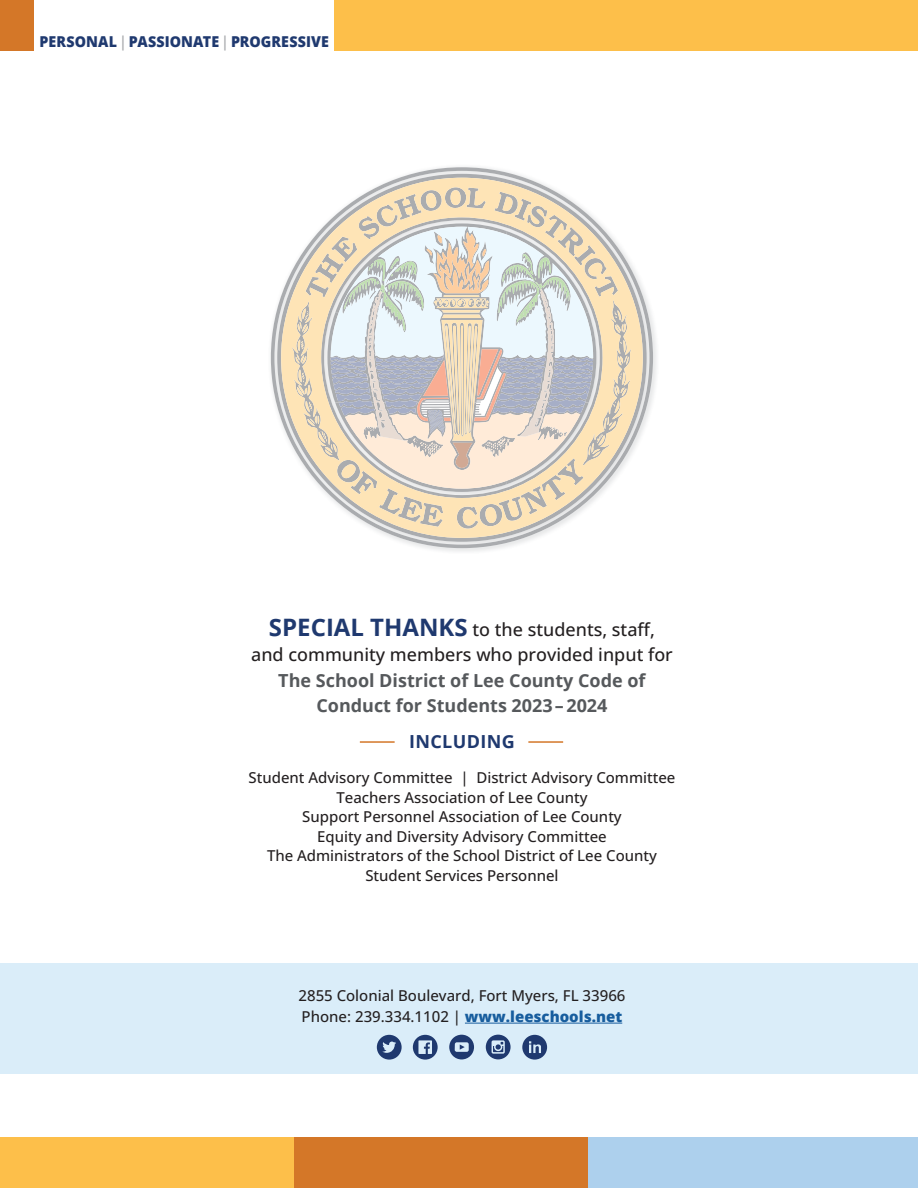
<style>
.page{position:relative;width:918px;height:1188px;background:#fff}
.page>*{position:absolute;margin:0;border:0;box-sizing:border-box;transform-origin:0 0}
.t1{font:500 18px/25.5px "Open Sans";color:#231f20;text-align:center}
.t2{font:700 18px/25.5px "Open Sans";color:#56595c;text-align:center}
.t3{font:700 18px "Open Sans";letter-spacing:.02em;color:#1f396f}
.t4{font:500 15px/19.5px "Open Sans";color:#231f20}
.t5{font:800 15px "Open Sans";letter-spacing:.01em;color:#1f396f;scale:.95 1}
.s1{font-weight:600;color:#a8aaad}
.s2{font-weight:700;font-size:24px;color:#1f396f}
.s3{font-weight:800;color:#175d9e}
</style>
<div class="page">
<div style="left:0;top:963px;width:918px;height:111px;background:#daedf9"></div>
<div style="left:0;top:1137px;width:294px;height:51px;background:#fdbf4a"></div>
<div style="left:294px;top:1137px;width:295px;height:51px;background:#d47728"></div>
<div style="left:589px;top:1137px;width:329px;height:51px;background:#add0ed"></div>
<svg style="left:271px;top:167px;width:382px;height:381px"></svg>
<svg style="left:281px;top:178px;width:362px;height:360px"></svg>
<svg style="left:292px;top:223px;width:339px;height:306px;background:#e0d8cc"></svg>
<hr style="left:465px;top:1023px;width:157px;height:1px;background:#175d9e">
<div style="left:335px;top:0;width:583px;height:50px;background:#fdbf4a"></div>
<div style="left:0;top:0;width:34px;height:50px;background:#d47728"></div>
<svg style="left:449px;top:1035px;width:25px;height:24px"></svg>
<svg style="left:377px;top:1035px;width:25px;height:25px"></svg>
<svg style="left:413px;top:1035px;width:25px;height:25px"></svg>
<svg style="left:486px;top:1035px;width:25px;height:24px"></svg>
<svg style="left:522px;top:1035px;width:25px;height:25px"></svg>
<hr style="left:360px;top:741px;width:35px;height:2px;background:#d47728">
<hr style="left:528px;top:741px;width:35px;height:2px;background:#d47728">
<p class="t5" style="left:40px;top:31px;width:306px">PERSONAL <span class="s1">|</span>PASSIONATE <span class="s1">|</span> PROGRESSIVE</p>
<p class="t1" style="left:251px;top:616px;width:423px"><span class="s2">SPECIAL THANKS</span> to the students, staff, and community members who provided input for</p>
<p class="t2" style="left:278px;top:667px;width:369px">The School District of Lee County Code of<br>Conduct for Students 2023 – 2024</p>
<p class="t3" style="left:409px;top:729px;width:107px">INCLUDING</p>
<p class="t4" style="left:249px;top:767px;width:428px;text-align:center">Student Advisory Committee | District Advisory Committee Teachers Association of Lee County<br>Support Personnel Association of Lee County<br>Equity and Diversity Advisory Committee<br>The Administrators of the School District of Lee County Student Services Personnel</p>
<p class="t4" style="left:299px;top:985px;width:328px;line-height:21px">2855 Colonial Boulevard, Fort Myers, FL 33966<br>Phone: 239.334.1102 | <span class="s3">www.leeschools.net</span></p>
</div>
